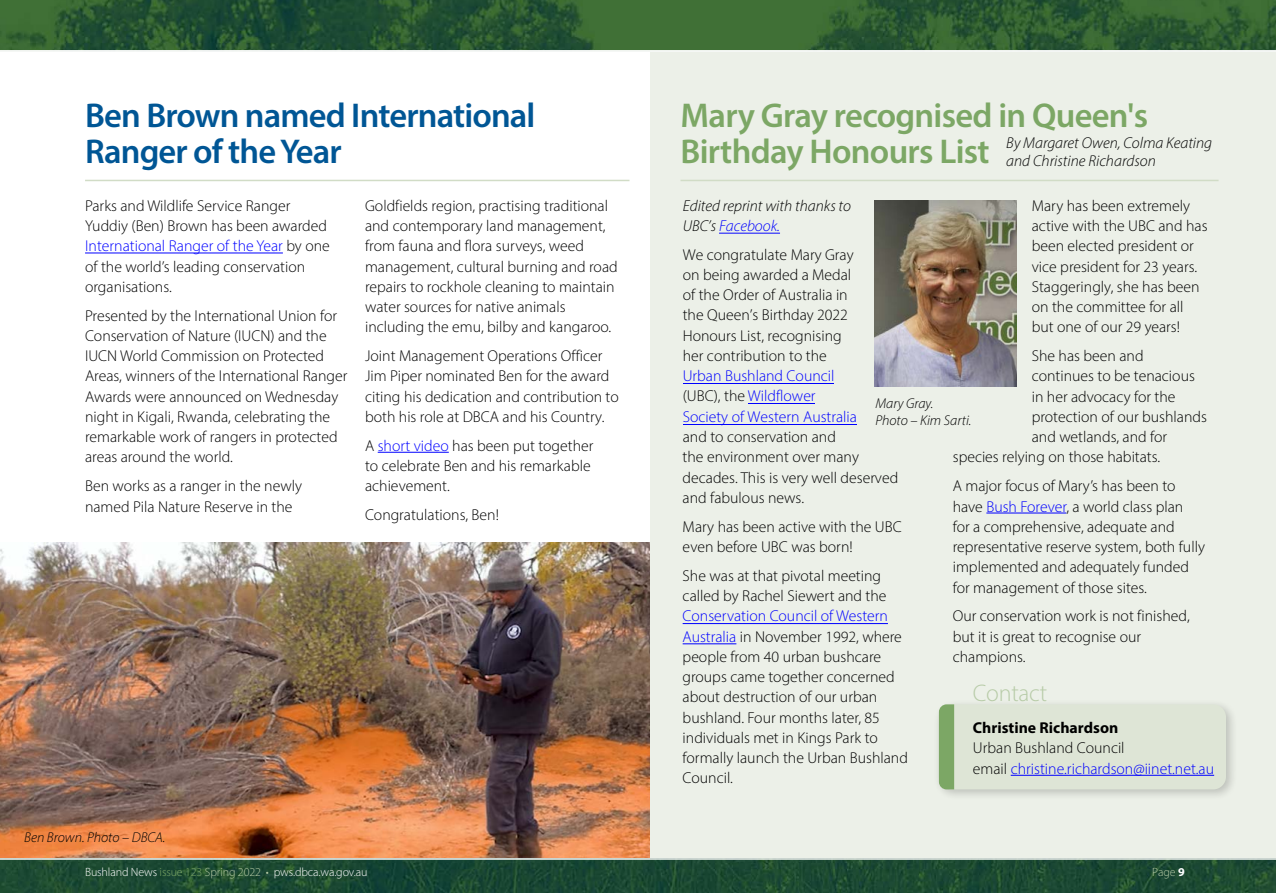
<style>
.page{position:relative;width:1276px;height:893px;background:#fff}
.page>*{position:absolute;margin:0;border:0;box-sizing:border-box;transform-origin:0 0}
.t1{font:600 34.5px/36px "Myriad Pro";letter-spacing:-.02em;color:#7ca765}
.t2{font:600 34.5px/36px "Myriad Pro";letter-spacing:-.025em;color:#005695}
.t3{font:300 24px "Myriad Pro";letter-spacing:-.01em;color:#b7cba7}
.t4{font:300 15.75px/20.2px "Myriad Pro";color:#000}
.t5{font:300 15.75px/20.2px "Myriad Pro";color:#00f}
.t6{font:italic 300 15.75px/20.2px "Myriad Pro";color:#000}
.t7{font:700 15.75px "Myriad Pro";color:#000}
.t8{font:italic 300 14.25px/16.5px "Myriad Pro";color:#000}
.t9{font:300 12px "Myriad Pro";letter-spacing:-.01em;color:#fff}
.t10{font:300 12px "Myriad Pro";color:#b7cba7}
.s1{color:#00f}
.s2{color:#000}
.s3{color:#7ca765}
.s4{color:#b7cba7}
.s5{font-weight:700;color:#fff}
</style>
<div class="page">
<img style="left:0;top:542px;width:651px;height:316px">
<div style="left:651px;top:31px;width:625px;height:832px;background:#ecf0e8"></div>
<hr style="left:85px;top:253px;width:198px;height:1px;background:#00f">
<hr style="left:85px;top:180px;width:544px;height:1px;background:#d1dcc6">
<hr style="left:378px;top:452px;width:71px;height:1px;background:#00f">
<hr style="left:683px;top:424px;width:173px;height:1px;background:#00f">
<hr style="left:748px;top:403px;width:67px;height:1px;background:#00f">
<hr style="left:683px;top:383px;width:151px;height:1px;background:#00f">
<hr style="left:719px;top:233px;width:61px;height:1px;background:#00f">
<hr style="left:682px;top:643px;width:54px;height:1px;background:#00f">
<hr style="left:682px;top:623px;width:206px;height:1px;background:#00f">
<hr style="left:986px;top:513px;width:80px;height:1px;background:#00f">
<hr style="left:680px;top:180px;width:538px;height:1px;background:#d1dcc6">
<img style="left:874px;top:200px;width:142px;height:187px">
<img style="left:0;top:860px;width:1276px;height:33px">
<hr style="left:0;top:858px;width:1276px;height:2px;background:#fff">
<img style="left:0;top:0;width:1276px;height:50px">
<hr style="left:0;top:50px;width:1276px;height:2px;background:#fff">
<div style="left:933px;top:699px;width:304px;height:102px;background:#000;opacity:.2"></div>
<div style="left:939px;top:704px;width:287px;height:85px;background:#dee5d6;border-radius:13px"></div>
<svg style="left:939px;top:704px;width:15px;height:85px"></svg>
<hr style="left:1010px;top:775px;width:204px;height:1px;background:#00f">
<h1 class="t2" style="left:85px;top:96px;width:452px">Ben Brown named International<br>Ranger of the Year</h1>
<p class="t4" style="left:365px;top:195px;width:254px">Goldfields region, practising traditional and contemporary land management, from fauna and flora surveys, weed management, cultural burning and road repairs to rockhole cleaning to maintain water sources for native animals including the emu, bilby and kangaroo.</p>
<p class="t4" style="left:365px;top:346px;width:255px">Joint Management Operations Officer Jim Piper nominated Ben for the award citing his dedication and contribution to both his role at DBCA and his Country.</p>
<p class="t4" style="left:365px;top:435px;width:230px">A <span class="s1">short video</span> has been put together to celebrate Ben and his remarkable achievement.</p>
<p class="t4" style="left:365px;top:504px;width:135px">Congratulations, Ben!</p>
<p class="t4" style="left:85px;top:195px;width:246px">Parks and Wildlife Service Ranger<br>Yuddiy (Ben) Brown has been awarded<br><span class="s1">International Ranger of the Year</span> by one of the world’s leading conservation organisations.</p>
<p class="t4" style="left:85px;top:305px;width:264px">Presented by the International Union for Conservation of Nature (IUCN) and the IUCN World Commission on Protected Areas, winners of the International Ranger Awards were announced on Wednesday night in Kigali, Rwanda, celebrating the remarkable work of rangers in protected areas around the world.</p>
<p class="t4" style="left:85px;top:476px;width:218px">Ben works as a ranger in the newly named Pila Nature Reserve in the</p>
<p class="t8" style="left:24px;top:829px;width:143px">Ben Brown. Photo – DBCA.</p>
<h1 class="t1" style="left:680px;top:96px;width:469px">Mary Gray recognised in Queen's<br>Birthday Honours List</h1>
<p class="t6" style="left:1006px;top:134px;width:207px;line-height:18px">By Margaret Owen, Colma Keating and Christine Richardson</p>
<p class="t6" style="left:683px;top:195px;width:170px">Edited reprint with thanks to<br>UBC’s <span class="s1">Facebook.</span></p>
<p class="t4" style="left:683px;top:244px;width:172px">We congratulate Mary Gray on being awarded a Medal of the Order of Australia in the Queen’s Birthday 2022<br>Honours List, recognising her contribution to the</p>
<p class="t5" style="left:683px;top:366px;width:176px">Urban Bushland Council <span class="s2">(UBC), the</span> Wildflower<br>Society of Western Australia</p>
<p class="t4" style="left:682px;top:426px;width:217px">and to conservation and<br>the environment over many decades. This is very well deserved and fabulous news.</p>
<p class="t4" style="left:682px;top:516px;width:221px">Mary has been active with the UBC even before UBC was born!</p>
<p class="t4" style="left:682px;top:565px;width:205px">She was at that pivotal meeting called by Rachel Siewert and the</p>
<p class="t4" style="left:682px;top:606px;width:227px"><span class="s1">Conservation Council of Western<br>Australia</span> in November 1992, where people from 40 urban bushcare groups came together concerned about destruction of our urban bushland. Four months later, 85 individuals met in Kings Park to formally launch the Urban Bushland<br>Council.</p>
<p class="t4" style="left:1031px;top:195px;width:177px">Mary has been extremely active with the UBC and has been elected president or vice president for 23 years.<br>Staggeringly, she has been on the committee for all but one of our 29 years!</p>
<p class="t4" style="left:1031px;top:346px;width:113px">She has been and</p>
<p class="t4" style="left:1031px;top:366px;width:165px">continues to be tenacious</p>
<p class="t4" style="left:1031px;top:386px;width:145px">in her advocacy for the</p>
<p class="t4" style="left:1031px;top:406px;width:177px">protection of our bushlands</p>
<p class="t4" style="left:1031px;top:427px;width:137px">and wetlands, and for</p>
<p class="t4" style="left:952px;top:447px;width:209px">species relying on those habitats.</p>
<p class="t4" style="left:952px;top:476px;width:254px">A major focus of Mary’s has been to have <span class="s1">Bush Forever</span>, a world class plan<br>for a comprehensive, adequate and representative reserve system, both fully implemented and adequately funded for management of those sites.</p>
<p class="t4" style="left:952px;top:606px;width:238px">Our conservation work is not finished, but it is great to recognise our champions.</p>
<p class="t8" style="left:875px;top:395px;width:98px">Mary Gray.<br>Photo – Kim Sarti.</p>
<h2 class="t3" style="left:973px;top:679px;width:76px">Contact</h2>
<p class="t7" style="left:973px;top:718px;width:147px">Christine Richardson</p>
<p class="t5" style="left:973px;top:738px;width:243px"><span class="s2">Urban Bushland Council<br>email</span> christine.richardson@iinet.net.au</p>
<p class="t9" style="left:85px;top:865px;width:284px">Bushland News <span class="s3">issue 123</span> <span class="s4">Spring 2022 •</span> pws.dbca.wa.gov.au</p>
<p class="t10" style="left:1152px;top:865px;width:34px">Page <span class="s5">9</span></p>
</div>
